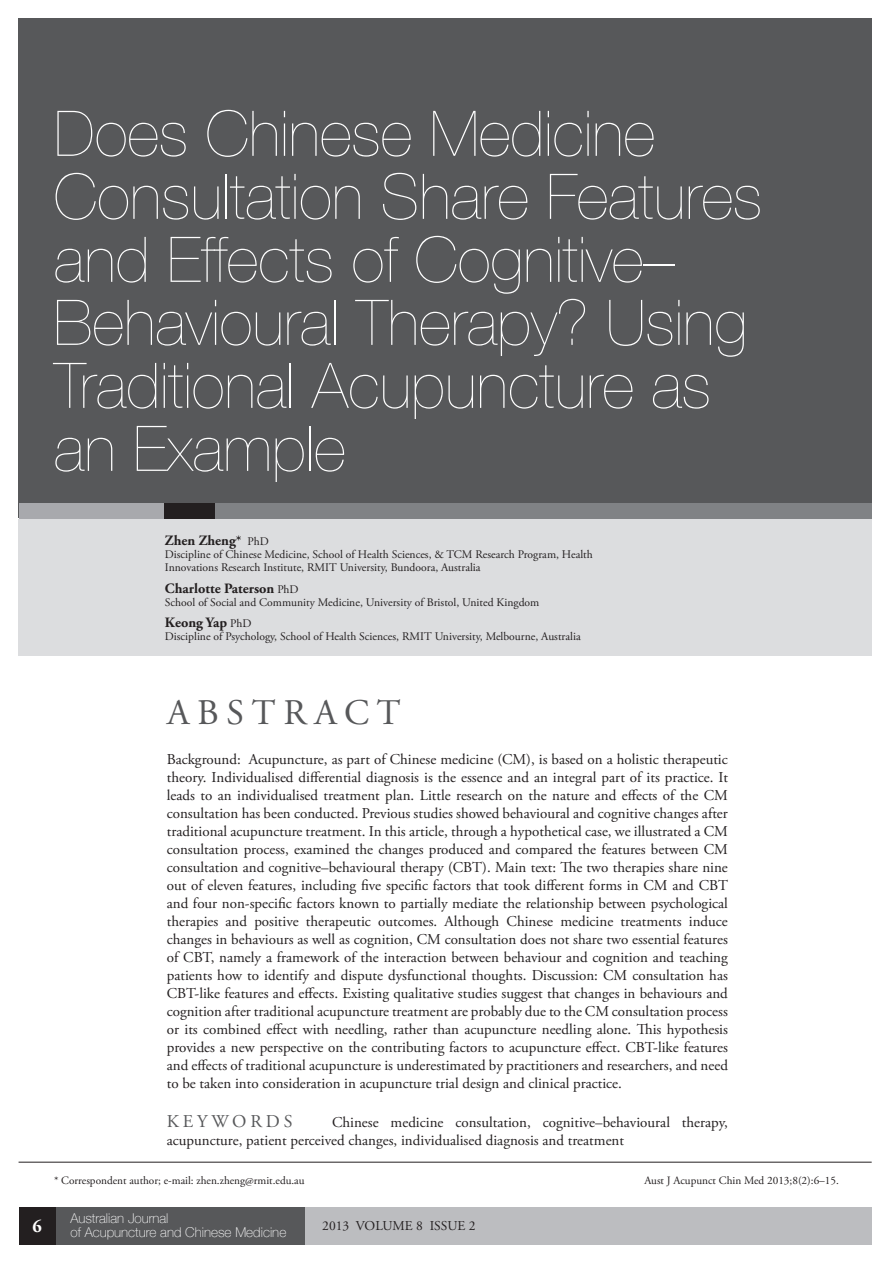
<style>
.page{position:relative;width:893px;height:1263px;background:#fff}
.page>*{position:absolute;margin:0;border:0;box-sizing:border-box;transform-origin:0 0}
.article_title_page_m{font:200 63px/63px "Helvetica Neue";color:#fff}
.article_abstract_hea{font:36px "Adobe Garamond Pro";letter-spacing:.215em;color:#57585a}
.article_abstract_bod{font:18px "Adobe Garamond Pro";letter-spacing:.215em;color:#57585a}
.t1{font:700 18px "Adobe Garamond Pro";color:#fff}
.article_abstract_bod-2{font:15px/18px "Adobe Garamond Pro";color:#231f20;text-align:justify}
.article_title_page_a{font:700 14.25px "Adobe Garamond Pro";color:#231f20}
.footer_-_title{font:100 13.5px "Helvetica Neue";color:#fff}
.footer_-_volume__iss{font:13.5px "Adobe Garamond Pro";color:#231f20}
.article_title_page_a-2{font:11.7px/13.2px "Adobe Garamond Pro";color:#231f20}
.footnotes_align_left{font:11.25px "Adobe Garamond Pro";color:#231f20}
.s1{font-weight:400;font-size:11.7px}
</style>
<div class="page">
<div style="left:19px;top:18px;width:853px;height:500px;background:#57585a"></div>
<div style="left:19px;top:519px;width:853px;height:137px;background:#dcdddf"></div>
<div style="left:19px;top:503px;width:853px;height:16px;background:#a8a9ad"></div>
<div style="left:165px;top:503px;width:707px;height:16px;background:#231f20"></div>
<div style="left:216px;top:503px;width:656px;height:16px;background:#808285"></div>
<hr style="left:19px;top:1162px;width:853px;height:1px;background:#231f20">
<div style="left:19px;top:1207px;width:853px;height:37px;background:#bcbdc0"></div>
<div style="left:55px;top:1207px;width:250px;height:37px;background:#57585a"></div>
<div style="left:19px;top:1207px;width:37px;height:37px;background:#231f20"></div>
<p class="article_title_page_m" style="left:54px;top:102px;width:710px">Does Chinese Medicine<br>Consultation Share Features and Effects of Cognitive–<br>Behavioural Therapy? Using<br>Traditional Acupuncture as an Example</p>
<p class="article_title_page_a" style="left:165px;top:532px;width:105px">Zhen Zheng* <span class="s1">PhD</span></p>
<p class="article_title_page_a-2" style="left:165px;top:548px;width:429px">Discipline of Chinese Medicine, School of Health Sciences, &amp; TCM Research Program, Health<br>Innovations Research Institute, RMIT University, Bundoora, Australia</p>
<p class="article_title_page_a" style="left:165px;top:580px;width:135px">Charlotte Paterson <span class="s1">PhD</span></p>
<p class="article_title_page_a-2" style="left:165px;top:596px;width:376px">School of Social and Community Medicine, University of Bristol, United Kingdom</p>
<p class="article_title_page_a" style="left:165px;top:614px;width:88px">Keong Yap <span class="s1">PhD</span></p>
<p class="article_title_page_a-2" style="left:165px;top:630px;width:417px">Discipline of Psychology, School of Health Sciences, RMIT University, Melbourne, Australia</p>
<p class="t1" style="left:33px;top:1216px;width:11px">6</p>
<p class="article_abstract_hea" style="left:167px;top:691px;width:235px">ABSTRACT</p>
<p class="article_abstract_bod-2" style="left:167px;top:750px;width:563px">Background: Acupuncture, as part of Chinese medicine (CM), is based on a holistic therapeutic theory. Individualised differential diagnosis is the essence and an integral part of its practice. It leads to an individualised treatment plan. Little research on the nature and effects of the CM consultation has been conducted. Previous studies showed behavioural and cognitive changes after traditional acupuncture treatment. In this article, through a hypothetical case, we illustrated a CM consultation process, examined the changes produced and compared the features between CM consultation and cognitive–behavioural therapy (CBT). Main text: The two therapies share nine out of eleven features, including five specific factors that took different forms in CM and CBT and four non-specific factors known to partially mediate the relationship between psychological therapies and positive therapeutic outcomes. Although Chinese medicine treatments induce changes in behaviours as well as cognition, CM consultation does not share two essential features of CBT, namely a framework of the interaction between behaviour and cognition and teaching patients how to identify and dispute dysfunctional thoughts. Discussion: CM consultation has CBT-like features and effects. Existing qualitative studies suggest that changes in behaviours and cognition after traditional acupuncture treatment are probably due to the CM consultation process or its combined effect with needling, rather than acupuncture needling alone. This hypothesis provides a new perspective on the contributing factors to acupuncture effect. CBT-like features and effects of traditional acupuncture is underestimated by practitioners and researchers, and need to be taken into consideration in acupuncture trial design and clinical practice.</p>
<p class="article_abstract_bod" style="left:167px;top:1110px;width:127px">KEYWORDS</p>
<p class="article_abstract_bod-2" style="left:167px;top:1114px;width:563px;text-indent:165px">Chinese medicine consultation, cognitive–behavioural therapy, acupuncture, patient perceived changes, individualised diagnosis and treatment</p>
<p class="footnotes_align_left" style="left:54px;top:1174px;width:252px">* Correspondent author; e-mail: zhen.zheng@rmit.edu.au</p>
<p class="footnotes_align_left" style="left:644px;top:1174px;width:196px">Aust J Acupunct Chin Med 2013;8(2):6–15.</p>
<p class="footer_-_title" style="left:70px;top:1211px;width:100px">Australian Journal</p>
<p class="footer_-_title" style="left:70px;top:1224px;width:217px">of Acupuncture and Chinese Medicine</p>
<p class="footer_-_volume__iss" style="left:322px;top:1217px;width:155px">2013 VOLUME 8 ISSUE 2</p>
</div>
